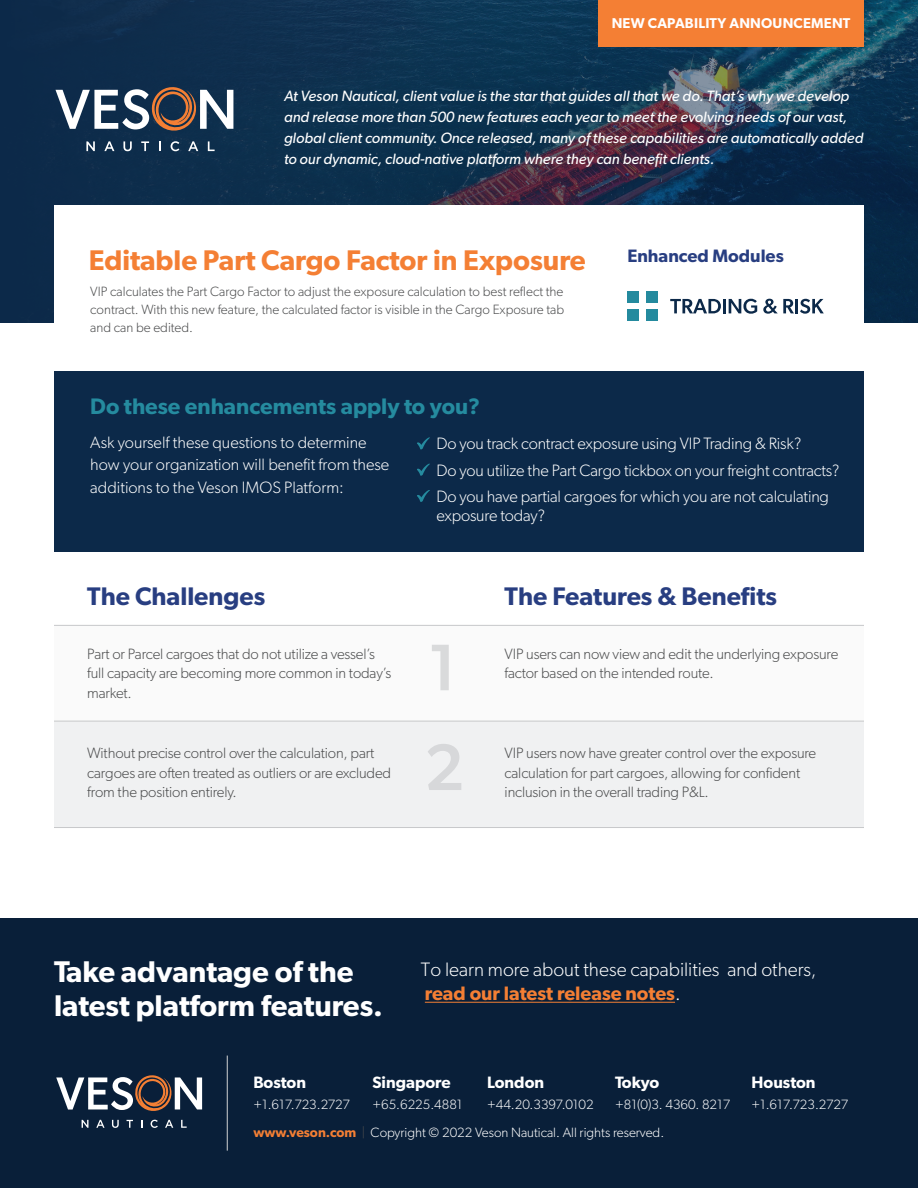
<style>
.page{position:relative;width:918px;height:1188px;background:#fff}
.page>*{position:absolute;margin:0;border:0;box-sizing:border-box;transform-origin:0 0}
.t1{font:500 66px/99.8px "Gibson";color:#d1d2d4}
.t2{font:600 30px/34.5px "Gibson";color:#fff}
.t3{font:600 28.5px "Gibson";color:#f47f34}
.t4{font:600 25.5px "Gibson";color:#283e81}
.t5{font:600 22.5px "Gibson";color:#258b9f}
.t6{font:300 19.5px/24px "Gibson";color:#fff}
.t7{font:600 18px "Gibson";color:#283e81}
.t8{font:300 16.5px/22.5px "Gibson";letter-spacing:-.01em;color:#fff}
.t9{font:600 16.5px "Gibson";color:#fff}
.t10{font:300 15px/19.5px "Gibson";letter-spacing:-.01em;color:#4b4c4d}
.t11{font:italic 15px/21px "Gibson";color:#fff}
.t12{font:600 14.25px "Gibson";letter-spacing:.015em;color:#fff}
.Body{font:300 13.5px/18px "Gibson";color:#4b4c4d;text-align:justify}
.t13{font:300 13.5px "Gibson";color:#fff}
.s1{font-weight:600;color:#f47f34}
.s2{color:#4b4c4d}
</style>
<div class="page">
<div style="left:54px;top:371px;width:810px;height:181px;background:#0c2949"></div>
<div style="left:54px;top:625px;width:810px;height:96px;background:#fafafa"></div>
<div style="left:54px;top:721px;width:810px;height:106px;background:#f0f1f2"></div>
<hr style="left:54px;top:625px;width:810px;height:1px;background:#c7c8ca">
<hr style="left:54px;top:827px;width:810px;height:1px;background:#c7c8ca">
<hr style="left:54px;top:721px;width:810px;height:1px;background:#c7c8ca">
<img style="left:0;top:0;width:918px;height:323px">
<div style="left:54px;top:205px;width:810px;height:151px;background:#fff"></div>
<svg style="left:86px;top:141px;width:9px;height:10px"></svg>
<svg style="left:104px;top:141px;width:10px;height:10px"></svg>
<svg style="left:123px;top:141px;width:9px;height:10px"></svg>
<svg style="left:141px;top:141px;width:8px;height:10px"></svg>
<svg style="left:159px;top:141px;width:2px;height:10px"></svg>
<svg style="left:171px;top:141px;width:8px;height:10px"></svg>
<svg style="left:188px;top:141px;width:10px;height:10px"></svg>
<svg style="left:208px;top:141px;width:7px;height:10px"></svg>
<svg style="left:55px;top:87px;width:178px;height:46px"></svg>
<div style="left:598px;top:0;width:266px;height:46px;background:#f47f34"></div>
<svg style="left:417px;top:437px;width:13px;height:13px"></svg>
<svg style="left:417px;top:464px;width:13px;height:12px"></svg>
<svg style="left:417px;top:490px;width:13px;height:12px"></svg>
<div style="left:0;top:918px;width:918px;height:270px;background:#091f39"></div>
<hr style="left:425px;top:1002px;width:250px;height:1px;background:#f47f34">
<svg style="left:82px;top:1120px;width:6px;height:8px"></svg>
<svg style="left:96px;top:1120px;width:9px;height:8px"></svg>
<svg style="left:112px;top:1120px;width:7px;height:8px"></svg>
<svg style="left:127px;top:1120px;width:6px;height:8px"></svg>
<svg style="left:151px;top:1120px;width:7px;height:8px"></svg>
<svg style="left:165px;top:1120px;width:8px;height:8px"></svg>
<svg style="left:181px;top:1120px;width:6px;height:8px"></svg>
<svg style="left:56px;top:1075px;width:146px;height:36px"></svg>
<hr style="left:227px;top:1056px;width:1px;height:95px;background:#d1d2d4">
<svg style="left:670px;top:299px;width:51px;height:14px"></svg>
<hr style="left:723px;top:299px;width:3px;height:14px;background:#0c2949">
<svg style="left:729px;top:299px;width:28px;height:15px"></svg>
<svg style="left:763px;top:299px;width:31px;height:15px"></svg>
<hr style="left:795px;top:299px;width:3px;height:14px;background:#0c2949">
<svg style="left:800px;top:299px;width:24px;height:15px"></svg>
<div style="left:627px;top:291px;width:12px;height:12px;background:#248a9e"></div>
<div style="left:646px;top:291px;width:11px;height:12px;background:#248a9e"></div>
<div style="left:627px;top:310px;width:12px;height:11px;background:#248a9e"></div>
<div style="left:646px;top:310px;width:11px;height:11px;background:#248a9e"></div>
<p class="t12" style="left:612px;top:15px;width:240px">NEW CAPABILITY ANNOUNCEMENT</p>
<p class="t11" style="left:284px;top:85px;width:581px">At Veson Nautical, client value is the star that guides all that we do. That’s why we develop and release more than 500 new features each year to meet the evolving needs of our vast, global client community. Once released, many of these capabilities are automatically added to our dynamic, cloud-native platform where they can benefit clients.</p>
<p class="t3" style="left:89px;top:243px;width:499px">Editable Part Cargo Factor in Exposure</p>
<p class="Body" style="left:90px;top:282px;width:475px">VIP calculates the Part Cargo Factor to adjust the exposure calculation to best reflect the contract. With this new feature, the calculated factor is visible in the Cargo Exposure tab and can be edited.</p>
<p class="t7" style="left:627px;top:245px;width:158px">Enhanced Modules</p>
<p class="t5" style="left:90px;top:393px;width:391px">Do these enhancements apply to you?</p>
<p class="t8" style="left:436px;top:432px;width:366px">Do you track contract exposure using VIP Trading &amp; Risk?</p>
<p class="t8" style="left:436px;top:459px;width:404px">Do you utilize the Part Cargo tickbox on your freight contracts?</p>
<p class="t8" style="left:436px;top:486px;width:394px;line-height:19.5px">Do you have partial cargoes for which you are not calculating exposure today?</p>
<p class="t8" style="left:90px;top:430px;width:300px">Ask yourself these questions to determine how your organization will benefit from these additions to the Veson IMOS Platform:</p>
<p class="t4" style="left:87px;top:581px;width:179px">The Challenges</p>
<p class="t10" style="left:87px;top:644px;width:305px">Part or Parcel cargoes that do not utilize a vessel’s full capacity are becoming more common in today’s market.</p>
<p class="t10" style="left:87px;top:743px;width:305px">Without precise control over the calculation, part cargoes are often treated as outliers or are excluded from the position entirely.</p>
<h1 class="t1" style="left:424px;top:616px;width:41px">1<br>2</h1>
<p class="t4" style="left:505px;top:581px;width:274px">The Features &amp; Benefits</p>
<p class="t10" style="left:505px;top:644px;width:335px">VIP users can now view and edit the underlying exposure factor based on the intended route.</p>
<p class="t10" style="left:505px;top:743px;width:313px">VIP users now have greater control over the exposure calculation for part cargoes, allowing for confident inclusion in the overall trading P&amp;L.</p>
<p class="t2" style="left:54px;top:953px;width:331px">Take advantage of the latest platform features.</p>
<p class="t6" style="left:421px;top:957px;width:397px">To learn more about these capabilities and others, <span class="s1">read our latest release notes</span>.</p>
<p class="t9" style="left:372px;top:1072px;width:80px">Singapore</p>
<p class="t13" style="left:372px;top:1096px;width:92px">+65.6225.4881</p>
<p class="t9" style="left:253px;top:1072px;width:54px">Boston</p>
<p class="t13" style="left:253px;top:1096px;width:98px">+1.617.723.2727</p>
<p class="t13" style="left:253px;top:1124px;width:412px"><span class="s1">www.veson.com</span> <span class="s2">|</span> Copyright © 2022 Veson Nautical. All rights reserved.</p>
<p class="t9" style="left:487px;top:1072px;width:59px">London</p>
<p class="t13" style="left:487px;top:1096px;width:108px">+44.20.3397.0102</p>
<p class="t9" style="left:615px;top:1072px;width:46px">Tokyo</p>
<p class="t13" style="left:615px;top:1096px;width:117px">+81(0)3. 4360. 8217</p>
<p class="t9" style="left:752px;top:1072px;width:66px">Houston</p>
<p class="t13" style="left:752px;top:1096px;width:98px">+1.617.723.2727</p>
</div>
